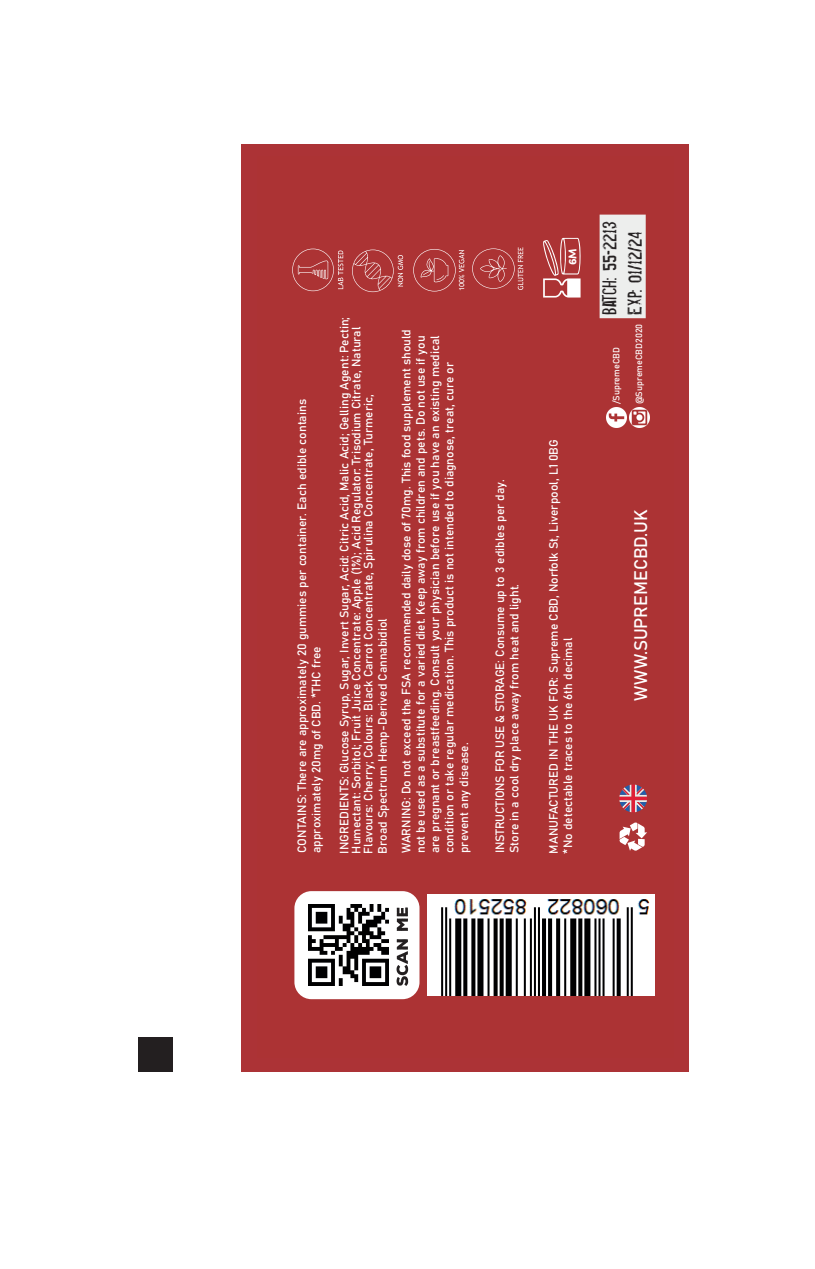
<style>
.page{position:relative;width:815px;height:1269px;background:#fff}
.page>*{position:absolute;margin:0;border:0;box-sizing:border-box;transform-origin:0 0}
.t1{font:21px/25.2px "Misproject";color:#231f20}
.t2{font:18px "Bahnschrift";color:#fff}
.t3{font:12px/14.4px "Bahnschrift";color:#fff}
.t4{font:700 11.4px "Sofia Pro";color:#fff}
.t5{font:9px "Bahnschrift";color:#fff}
</style>
<div class="page">
<div style="left:138px;top:1037px;width:34px;height:34px;background:#231f20"></div>
<div style="left:241px;top:144px;width:448px;height:927px;background:#ac3336"></div>
<img style="left:427px;top:895px;width:228px;height:100px">
<div style="left:294px;top:891px;width:125px;height:108px;background:#fff;border-radius:17px"></div>
<svg style="left:396px;top:939px;width:12px;height:47px"></svg>
<svg style="left:397px;top:907px;width:11px;height:24px"></svg>
<img style="left:308px;top:905px;width:81px;height:80px">
<div style="left:599px;top:215px;width:46px;height:103px;background:#edeeed"></div>
<img style="left:607px;top:407px;width:20px;height:20px">
<img style="left:629px;top:407px;width:20px;height:20px">
<svg style="left:543px;top:238px;width:37px;height:59px"></svg>
<svg style="left:292px;top:249px;width:51px;height:42px"></svg>
<svg style="left:352px;top:250px;width:51px;height:42px"></svg>
<svg style="left:413px;top:249px;width:51px;height:42px"></svg>
<svg style="left:472px;top:247px;width:51px;height:43px"></svg>
<svg style="left:619px;top:784px;width:28px;height:28px"></svg>
<svg style="left:619px;top:822px;width:28px;height:29px"></svg>
<p class="t3" style="left:294px;top:853px;width:455px;rotate:-90deg">CONTAINS: There are approximately 20 gummies per container. Each edible contains approximately 20mg of CBD. *THC free</p>
<p class="t3" style="left:337px;top:853px;width:538px;line-height:12px;rotate:-90deg">INGREDIENTS: Glucose Syrup, Sugar, Invert Sugar, Acid: Citric Acid, Malic Acid; Gelling Agent: Pectin;<br>Humectant: Sorbitol; Fruit Juice Concentrate: Apple (1%); Acid Regulator: Trisodium Citrate, Natural<br>Flavours: Cherry; Colours: Black Carrot Concentrate, Spirulina Concentrate, Turmeric,</p>
<p class="t3" style="left:374px;top:853px;width:237px;rotate:-90deg">Broad Spectrum Hemp-Derived Cannabidiol</p>
<p class="t3" style="left:398px;top:853px;width:525px;rotate:-90deg">WARNING: Do not exceed the FSA recommended daily dose of 70mg. This food supplement should not be used as a substitute for a varied diet. Keep away from children and pets. Do not use if you are pregnant or breastfeeding. Consult your physician before use if you have an existing medical condition or take regular medication. This product is not intended to diagnose, treat, cure or prevent any disease.</p>
<p class="t3" style="left:492px;top:853px;width:375px;rotate:-90deg">INSTRUCTIONS FOR USE &amp; STORAGE: Consume up to 3 edibles per day.<br>Store in a cool dry place away from heat and light.</p>
<p class="t4" style="left:563px;top:265px;width:18px;rotate:-90deg">6M</p>
<p class="t3" style="left:545px;top:853px;width:416px;rotate:-90deg">MANUFACTURED IN THE UK FOR: Supreme CBD, Norfolk St, Liverpool, L1 0BG *No detectable traces to the 6th decimal</p>
<h1 class="t1" style="left:596px;top:315px;width:95px;rotate:-90deg">Batch: 55-2213<br>Exp: 01/12/24</h1>
<p class="t5" style="left:609px;top:404px;width:59px;rotate:-90deg">/SupremeCBD</p>
<p class="t5" style="left:632px;top:404px;width:82px;rotate:-90deg">@SupremeCBD2020</p>
<h2 class="t2" style="left:627px;top:701px;width:193px;rotate:-90deg">WWW.SUPREMECBD.UK</h2>
</div>
